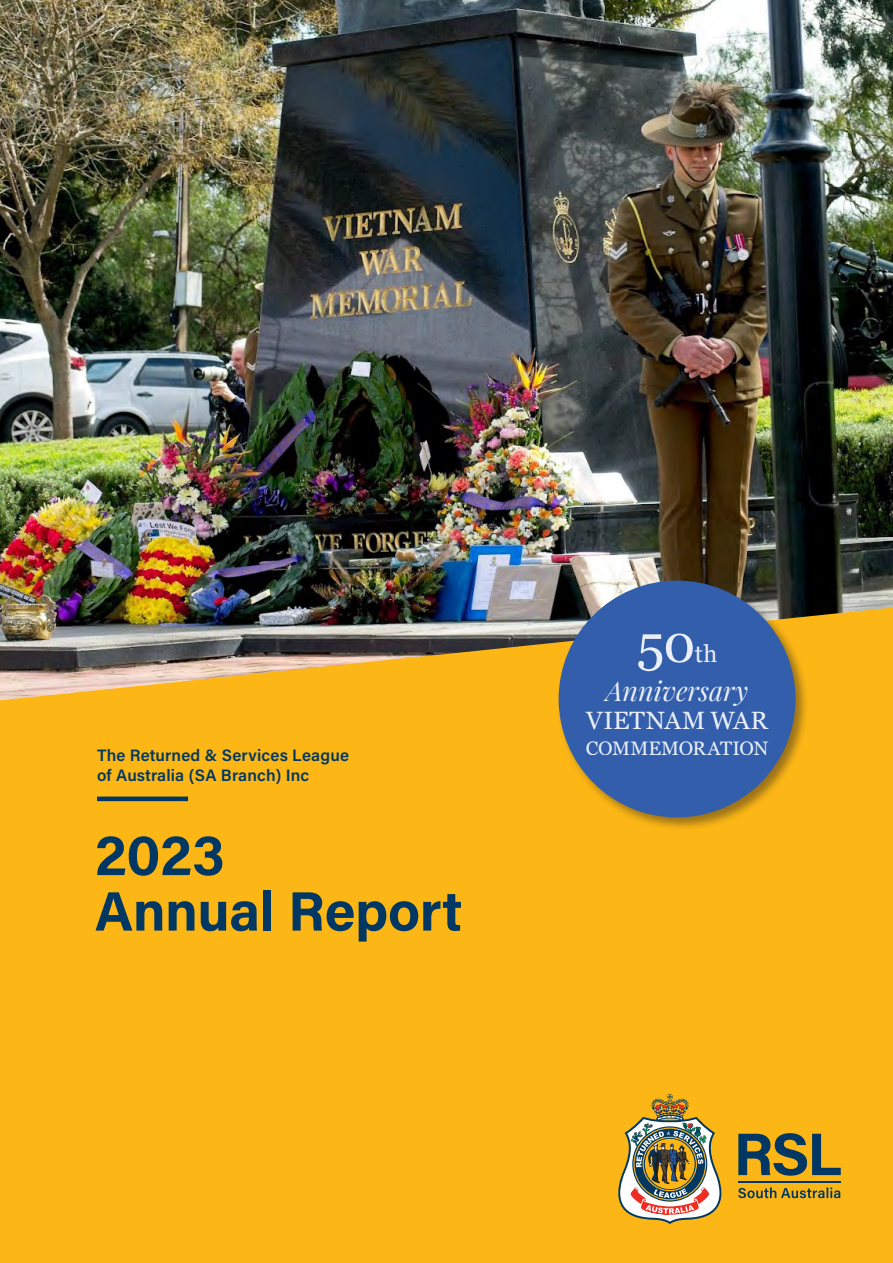
<style>
.page{position:relative;width:893px;height:1263px;background:#fff}
.page>*{position:absolute;margin:0;border:0;box-sizing:border-box;transform-origin:0 0}
.t1{font:700 55.5px/55.5px "Acumin Pro";letter-spacing:-.01em;color:#003863}
.t2{font:52.5px "Georgia";color:#fff}
.t3{font:italic 27px "Playfair Display";letter-spacing:-.005em;color:#fff}
.t4{font:25.05px "Georgia";letter-spacing:.01em;color:#fff}
.t5{font:19.5px "Georgia";letter-spacing:-.015em;color:#fff}
.t6{font:600 16.5px/19.5px "Acumin Pro";letter-spacing:.01em;color:#003863}
.s1{font-size:24px}
</style>
<div class="page">
<img style="left:0;top:0;width:893px;height:608px">
<div style="left:0;top:608px;width:893px;height:655px;background:#fcb615"></div>
<div style="left:97px;top:796px;width:91px;height:5px;background:#003863"></div>
<hr style="left:738px;top:1181px;width:103px;height:2px;background:#003863">
<svg style="left:738px;top:1133px;width:103px;height:43px;background:#7e773b"></svg>
<svg style="left:609px;top:1094px;width:121px;height:130px"></svg>
<svg style="left:738px;top:1187px;width:102px;height:11px"></svg>
<div style="left:556px;top:578px;width:254px;height:254px;background:#231f20;opacity:.45"></div>
<div style="left:559px;top:581px;width:236px;height:236px;background:#325eab;border-radius:50%"></div>
<p class="t6" style="left:97px;top:745px;width:254px">The Returned &amp; Services League of Australia (SA Branch) Inc</p>
<p class="t1" style="left:95px;top:825px;width:369px">2023<br>Annual Report</p>
<h2 class="t2" style="left:637px;top:605px;width:82px">50<span class="s1">th</span></h2>
<h3 class="t3" style="left:606px;top:669px;width:144px">Anniversary</h3>
<h3 class="t4" style="left:586px;top:702px;width:184px">VIETNAM WAR</h3>
<p class="t5" style="left:586px;top:734px;width:184px">COMMEMORATION</p>
</div>
